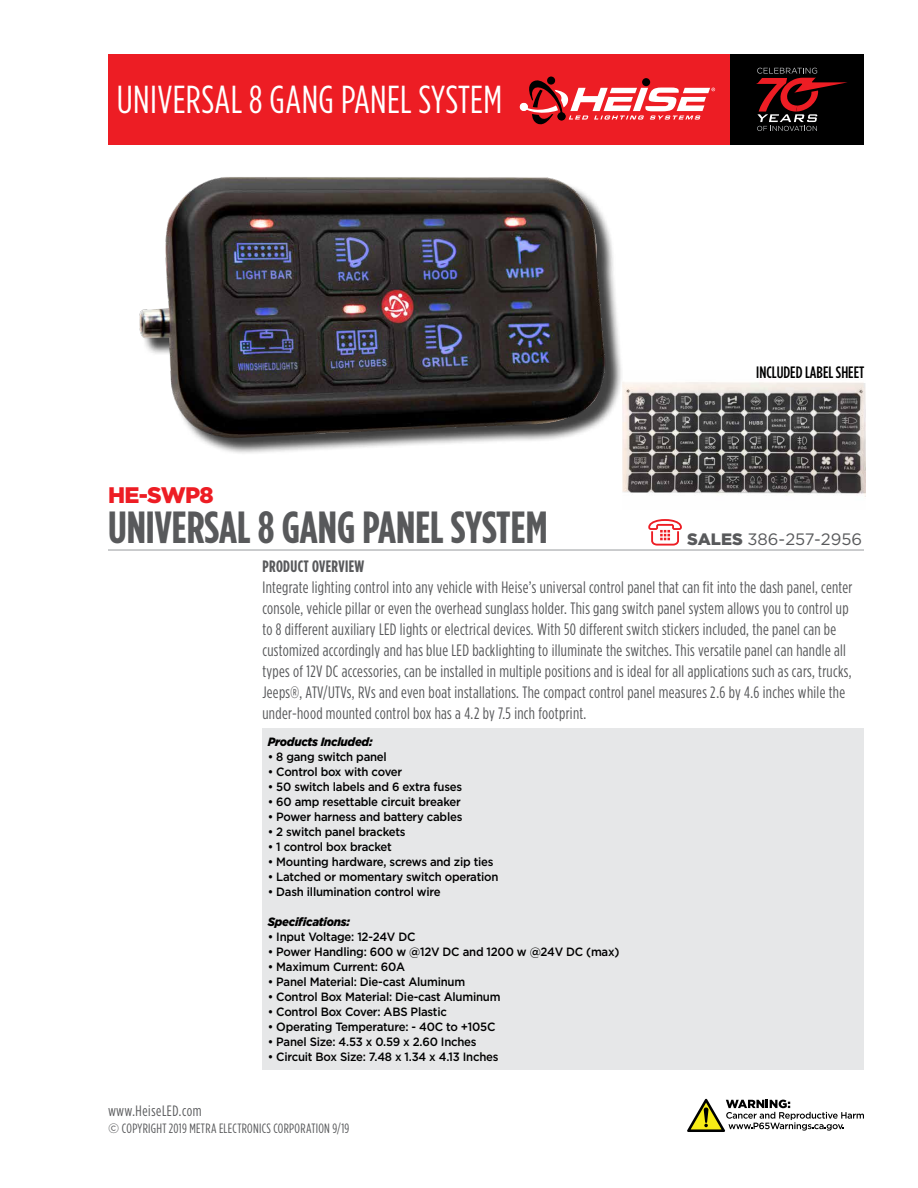
<style>
.page{position:relative;width:918px;height:1188px;background:#fff}
.page>*{position:absolute;margin:0;border:0;box-sizing:border-box;transform-origin:0 0}
.t1{font:700 45px "Gotham Condensed";color:#58595b}
.t2{font:39px "Gotham Condensed";letter-spacing:.01em;color:#fff}
.t3{font:900 22.5px "Gotham";letter-spacing:-.03em;color:#ed1d24}
.t4{font:16.5px/21px "Gotham Condensed";letter-spacing:.02em;color:#58595b}
.t5{font:500 16.5px "Gotham Condensed";color:#000}
.t6{font:16.5px "Gotham";color:#58595b}
.t7{font:700 16.5px "Gotham Condensed";letter-spacing:.02em;color:#58595b}
.t8{font:15px "Gotham Condensed";letter-spacing:.04em;color:#58595b}
.t9{font:13.5px "Gotham Condensed";letter-spacing:.02em;color:#58595b}
.t10{font:500 12px "Gotham";letter-spacing:-.02em;color:#000;scale:.95 1}
.t11{font:italic 900 12px "Gotham";letter-spacing:-.02em;color:#000;scale:.95 1}
.s1{font-weight:900}
.s2{font-family:"Gotham"}
</style>
<div class="page">
<div style="left:108px;top:54px;width:756px;height:91px;background:#ed1d24"></div>
<div style="left:730px;top:54px;width:134px;height:91px;background:#000"></div>
<svg style="left:756px;top:68px;width:91px;height:63px"></svg>
<hr style="left:108px;top:549px;width:756px;height:2px;background:#babcbe">
<svg style="left:648px;top:519px;width:34px;height:27px"></svg>
<svg style="left:642px;top:79px;width:73px;height:41px"></svg>
<div style="left:262px;top:728px;width:602px;height:342px;background:#e6e7e8"></div>
<svg style="left:687px;top:1099px;width:177px;height:33px"></svg>
<img style="left:642px;top:382px;width:224px;height:115px">
<img style="left:117px;top:76px;width:525px;height:475px">
<h2 class="t2" style="left:117px;top:78px;width:387px">UNIVERSAL 8 GANG PANEL SYSTEM</h2>
<h3 class="t3" style="left:108px;top:482px;width:107px">HE-SWP8</h3>
<h1 class="t1" style="left:108px;top:502px;width:441px">UNIVERSAL 8 GANG PANEL SYSTEM</h1>
<p class="t5" style="left:756px;top:363px;width:110px">INCLUDED LABEL SHEET</p>
<p class="t6" style="left:687px;top:530px;width:176px"><span class="s1">SALES</span> 386-257-2956</p>
<p class="t7" style="left:262px;top:557px;width:103px">PRODUCT OVERVIEW</p>
<p class="t4" style="left:262px;top:577px;width:592px">Integrate lighting control into any vehicle with Heise’s universal control panel that can fit into the dash panel, center console, vehicle pillar or even the overhead sunglass holder. This gang switch panel system allows you to control up to 8 different auxiliary LED lights or electrical devices. With 50 different switch stickers included, the panel can be customized accordingly and has blue LED backlighting to illuminate the switches. This versatile panel can handle all types of 12V DC accessories, can be installed in multiple positions and is ideal for all applications such as cars, trucks, Jeeps®, ATV/UTVs, RVs and even boat installations. The compact control panel measures 2.6 by 4.6 inches while the under-hood mounted control box has a 4.2 by 7.5 inch footprint.</p>
<p class="t11" style="left:268px;top:734px;width:112px">Products Included:</p>
<p class="t10" style="left:268px;top:749px;width:127px">• 8 gang switch panel</p>
<p class="t10" style="left:268px;top:764px;width:143px">• Control box with cover</p>
<p class="t10" style="left:268px;top:779px;width:206px">• 50 switch labels and 6 extra fuses</p>
<p class="t10" style="left:268px;top:794px;width:205px">• 60 amp resettable circuit breaker</p>
<p class="t10" style="left:268px;top:809px;width:206px">• Power harness and battery cables</p>
<p class="t10" style="left:268px;top:824px;width:147px">• 2 switch panel brackets</p>
<p class="t10" style="left:268px;top:839px;width:132px">• 1 control box bracket</p>
<p class="t10" style="left:268px;top:854px;width:239px">• Mounting hardware, screws and zip ties</p>
<p class="t10" style="left:268px;top:869px;width:244px">• Latched or momentary switch operation</p>
<p class="t10" style="left:268px;top:884px;width:184px">• Dash illumination control wire</p>
<p class="t11" style="left:268px;top:914px;width:88px">Specifications:</p>
<p class="t10" style="left:268px;top:929px;width:157px">• Input Voltage: 12-24V DC</p>
<p class="t10" style="left:268px;top:944px;width:372px">• Power Handling: 600 w @12V DC and 1200 w @24V DC (max)</p>
<p class="t10" style="left:268px;top:959px;width:146px">• Maximum Current: 60A</p>
<p class="t10" style="left:268px;top:974px;width:209px">• Panel Material: Die-cast Aluminum</p>
<p class="t10" style="left:268px;top:989px;width:247px">• Control Box Material: Die-cast Aluminum</p>
<p class="t10" style="left:268px;top:1004px;width:190px">• Control Box Cover: ABS Plastic</p>
<p class="t10" style="left:268px;top:1019px;width:241px">• Operating Temperature: - 40C to +105C</p>
<p class="t10" style="left:268px;top:1034px;width:221px">• Panel Size: 4.53 x 0.59 x 2.60 Inches</p>
<p class="t10" style="left:268px;top:1049px;width:245px">• Circuit Box Size: 7.48 x 1.34 x 4.13 Inches</p>
<p class="t8" style="left:108px;top:1103px;width:95px">www.HeiseLED.com</p>
<p class="t9" style="left:108px;top:1121px;width:243px"><span class="s2">©</span> COPYRIGHT 2019 METRA ELECTRONICS CORPORATION 9/19</p>
</div>
